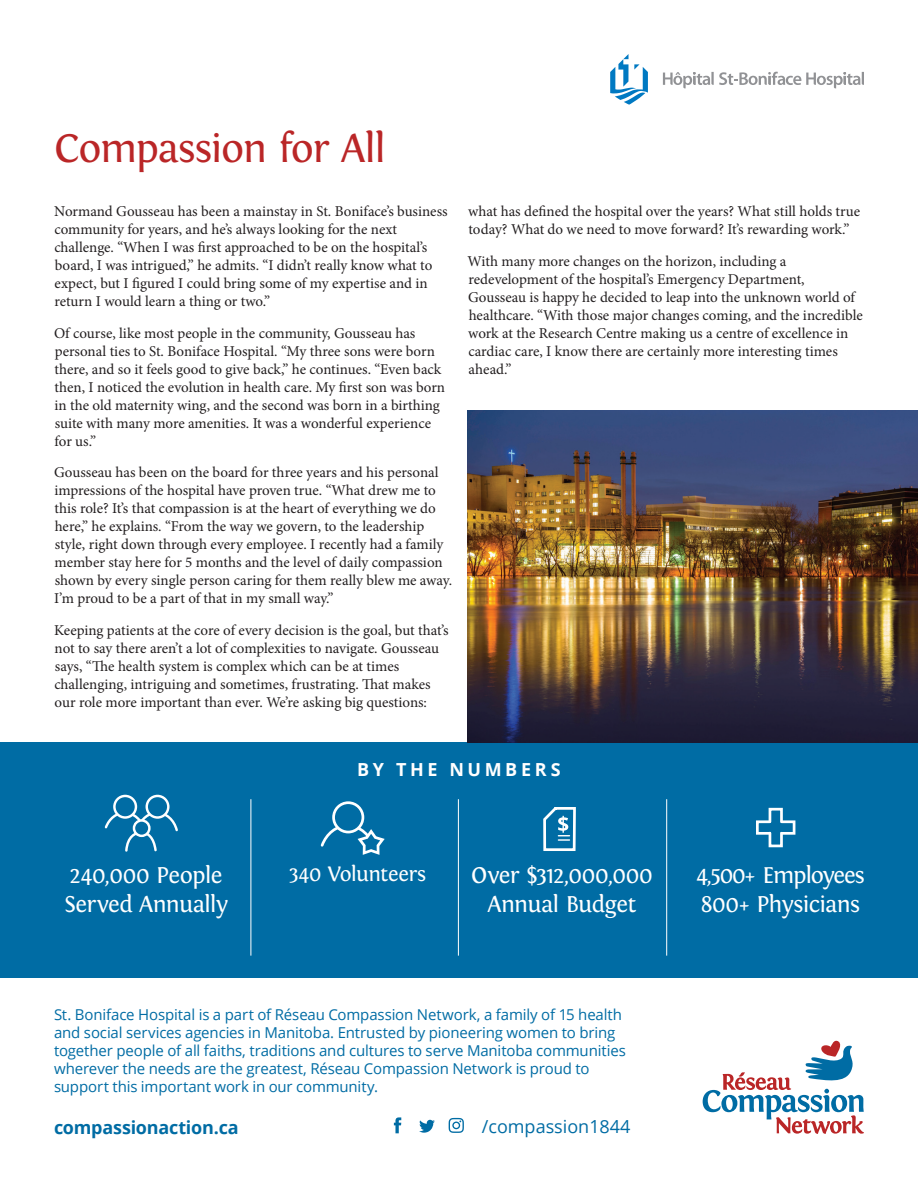
<style>
.page{position:relative;width:918px;height:1188px;background:#fff}
.page>*{position:absolute;margin:0;border:0;box-sizing:border-box;transform-origin:0 0}
.t1{font:42px "Fontin";letter-spacing:-.035em;color:#ba2627}
.t2{font:24px/28.8px "Fontin";letter-spacing:-.03em;color:#fff;text-align:center}
.t3{font:24px/28.8px "Fontin";letter-spacing:-.05em;color:#fff}
.t4{font:21.75px "Fontin";letter-spacing:-.03em;color:#fff}
.t5{font:700 18px "Open Sans";letter-spacing:-.015em;color:#006ca4}
.t6{font:18px "Open Sans";color:#006ca4}
.t7{font:700 18px "Open Sans";letter-spacing:.2em;color:#fff}
.t8{font:15px/18px "Minion Pro";letter-spacing:-.005em;color:#231f20}
.t9{font:15px/18px "Open Sans";letter-spacing:-.01em;color:#006ca4}
</style>
<div class="page">
<svg style="left:419px;top:1120px;width:16px;height:13px"></svg>
<svg style="left:394px;top:1117px;width:7px;height:16px"></svg>
<svg style="left:449px;top:1118px;width:15px;height:15px"></svg>
<svg style="left:703px;top:1040px;width:161px;height:94px"></svg>
<div style="left:0;top:742px;width:918px;height:236px;background:#006ca4"></div>
<svg style="left:610px;top:54px;width:38px;height:51px"></svg>
<svg style="left:663px;top:72px;width:201px;height:16px"></svg>
<img style="left:468px;top:410px;width:450px;height:332px">
<hr style="left:251px;top:799px;width:1px;height:157px;background:#fff">
<hr style="left:458px;top:799px;width:1px;height:157px;background:#fff">
<hr style="left:666px;top:799px;width:1px;height:157px;background:#fff">
<svg style="left:543px;top:807px;width:33px;height:44px"></svg>
<svg style="left:320px;top:823px;width:65px;height:32px"></svg>
<div style="left:334px;top:803px;width:29px;height:29px;background:#006ca4;border-radius:50%"></div>
<div style="left:332px;top:801px;width:32px;height:32px;border:3px solid #fff;border-radius:50%"></div>
<div style="left:113px;top:795px;width:24px;height:24px;border:2px solid #fff;border-radius:50%"></div>
<div style="left:146px;top:795px;width:24px;height:24px;border:2px solid #fff;border-radius:50%"></div>
<svg style="left:104px;top:810px;width:74px;height:42px"></svg>
<svg style="left:134px;top:820px;width:15px;height:16px"></svg>
<div style="left:133px;top:819px;width:18px;height:18px;border:2px solid #fff;border-radius:50%"></div>
<div style="left:756px;top:820px;width:15px;height:15px;background:#006ca4;border:3px solid #fff"></div>
<div style="left:780px;top:820px;width:15px;height:15px;background:#006ca4;border:3px solid #fff"></div>
<div style="left:769px;top:832px;width:14px;height:15px;background:#006ca4;border:3px solid #fff"></div>
<div style="left:769px;top:808px;width:14px;height:15px;background:#006ca4;border:3px solid #fff"></div>
<h1 class="t1" style="left:54px;top:125px;width:333px">Compassion for All</h1>
<p class="t8" style="left:54px;top:202px;width:395px">Normand Gousseau has been a mainstay in St. Boniface’s business community for years, and he’s always looking for the next challenge. “When I was first approached to be on the hospital’s board, I was intrigued,” he admits. “I didn’t really know what to expect, but I figured I could bring some of my expertise and in return I would learn a thing or two.”</p>
<p class="t8" style="left:54px;top:324px;width:393px">Of course, like most people in the community, Gousseau has personal ties to St. Boniface Hospital. “My three sons were born there, and so it feels good to give back,” he continues. “Even back then, I noticed the evolution in health care. My first son was born in the old maternity wing, and the second was born in a birthing suite with many more amenities. It was a wonderful experience for us.”</p>
<p class="t8" style="left:54px;top:463px;width:399px">Gousseau has been on the board for three years and his personal impressions of the hospital have proven true. “What drew me to this role? It’s that compassion is at the heart of everything we do here,” he explains. “From the way we govern, to the leadership style, right down through every employee. I recently had a family member stay here for 5 months and the level of daily compassion shown by every single person caring for them really blew me away.<br>I’m proud to be a part of that in my small way.”</p>
<p class="t8" style="left:54px;top:621px;width:396px">Keeping patients at the core of every decision is the goal, but that’s not to say there aren’t a lot of complexities to navigate. Gousseau says, “The health system is complex which can be at times challenging, intriguing and sometimes, frustrating. That makes our role more important than ever. We’re asking big questions:</p>
<p class="t8" style="left:468px;top:202px;width:394px">what has defined the hospital over the years? What still holds true today? What do we need to move forward? It’s rewarding work.”</p>
<p class="t8" style="left:468px;top:252px;width:397px">With many more changes on the horizon, including a redevelopment of the hospital’s Emergency Department, Gousseau is happy he decided to leap into the unknown world of healthcare. “With those major changes coming, and the incredible work at the Research Centre making us a centre of excellence in cardiac care, I know there are certainly more interesting times ahead.”</p>
<p class="t7" style="left:357px;top:757px;width:205px">BY THE NUMBERS</p>
<h2 class="t2" style="left:70px;top:861px;width:154px">240,000 People</h2>
<h3 class="t4" style="left:289px;top:862px;width:138px">340 Volunteers</h3>
<h2 class="t2" style="left:64px;top:890px;width:165px">Served Annually</h2>
<h2 class="t2" style="left:471px;top:861px;width:183px">Over $312,000,000<br>Annual Budget</h2>
<h2 class="t3" style="left:696px;top:861px;width:170px">4,500+ Employees<br>800+ Physicians</h2>
<p class="t9" style="left:54px;top:1005px;width:573px">St. Boniface Hospital is a part of Réseau Compassion Network, a family of 15 health and social services agencies in Manitoba. Entrusted by pioneering women to bring together people of all faiths, traditions and cultures to serve Manitoba communities wherever the needs are the greatest, Réseau Compassion Network is proud to support this important work in our community.</p>
<p class="t5" style="left:54px;top:1115px;width:186px">compassionaction.ca</p>
<p class="t6" style="left:482px;top:1114px;width:150px">/compassion1844</p>
</div>
